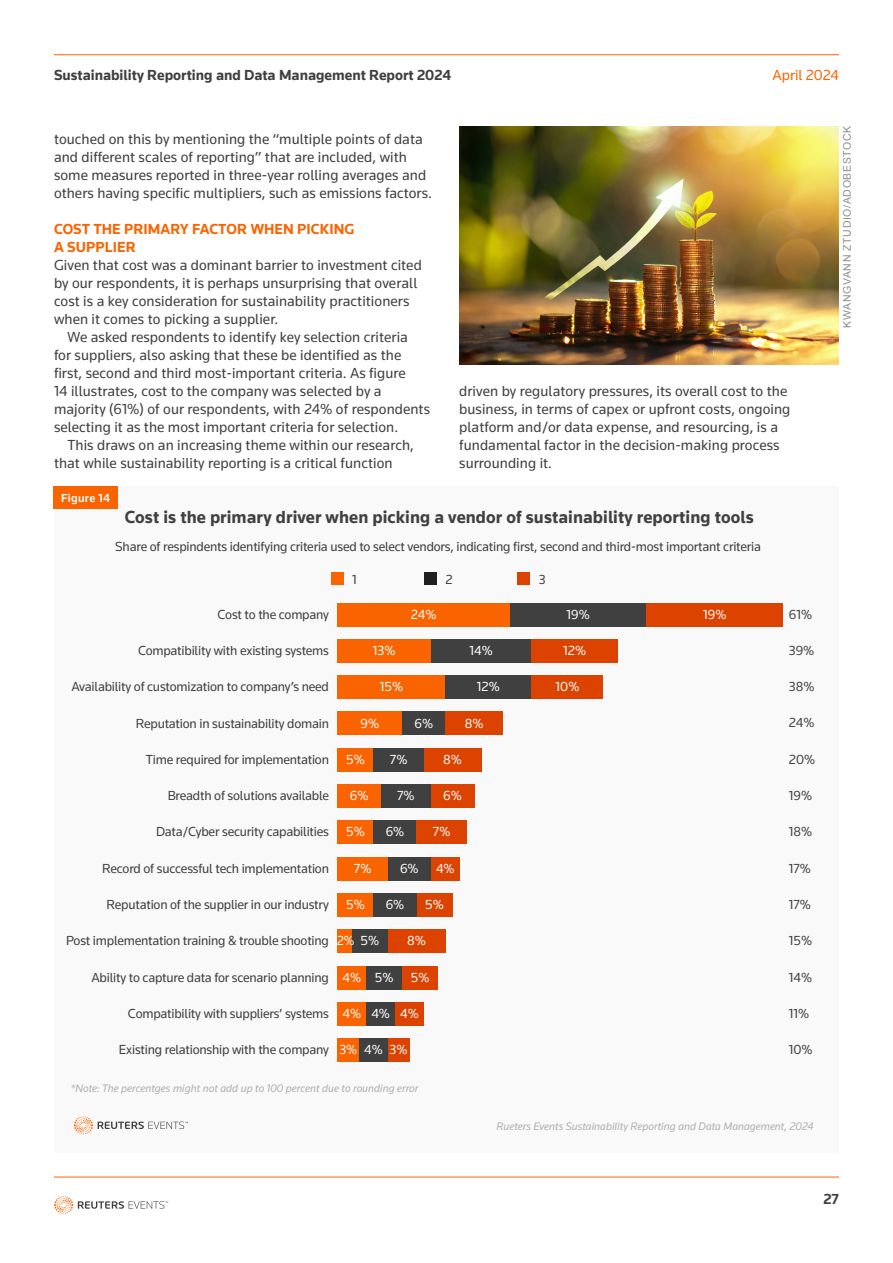
<style>
.page{position:relative;width:893px;height:1263px;background:#fff}
.page>*{position:absolute;margin:0;border:0;box-sizing:border-box;transform-origin:0 0}
.t1{font:700 18px "Knowledge 2017";letter-spacing:.005em;color:#404040}
.t2{font:15px/18px "Knowledge 2017";letter-spacing:.005em;color:#404040}
.t3{font:700 15px "Knowledge 2017";color:#404040}
.t4{font:700 15px/18px "Knowledge 2017";letter-spacing:.005em;color:#fa6400}
.t5{font:15px "Knowledge 2017";color:#fa6400}
.t6{font:13.5px "Knowledge 2017";letter-spacing:-.015em;color:#404040}
.t7{font:13.5px "Knowledge 2017";letter-spacing:.005em;color:#fff}
.t8{font:13.5px "Knowledge 2017";letter-spacing:.005em;color:#fff;scale:.95 1}
.t9{font:500 12px "Knowledge 2017";letter-spacing:.025em;color:#fff}
.t10{font:italic 11.25px "Knowledge 2017";color:#afafaf}
.t11{font:10.5px "Arial";letter-spacing:.06em;color:#8d8d8d}
</style>
<div class="page">
<hr style="left:54px;top:54px;width:785px;height:1px;background:#fa6400">
<hr style="left:54px;top:1177px;width:785px;height:1px;background:#fa6400">
<svg style="left:54px;top:1196px;width:114px;height:18px"></svg>
<div style="left:54px;top:486px;width:785px;height:666px;background:#f9f9f9"></div>
<div style="left:53px;top:486px;width:65px;height:23px;background:#fa6400"></div>
<svg style="left:74px;top:1116px;width:114px;height:18px"></svg>
<div style="left:331px;top:572px;width:12px;height:13px;background:#fa6400"></div>
<div style="left:424px;top:572px;width:13px;height:13px;background:#1f1f1f"></div>
<div style="left:517px;top:572px;width:13px;height:13px;background:#dc4300"></div>
<div style="left:510px;top:603px;width:136px;height:23px;background:#404040"></div>
<div style="left:646px;top:603px;width:137px;height:23px;background:#dc4300"></div>
<div style="left:338px;top:603px;width:172px;height:23px;background:#fa6400"></div>
<div style="left:431px;top:639px;width:101px;height:24px;background:#404040"></div>
<div style="left:532px;top:639px;width:86px;height:24px;background:#dc4300"></div>
<div style="left:338px;top:639px;width:93px;height:24px;background:#fa6400"></div>
<div style="left:445px;top:675px;width:87px;height:24px;background:#404040"></div>
<div style="left:532px;top:675px;width:71px;height:24px;background:#dc4300"></div>
<div style="left:338px;top:675px;width:107px;height:24px;background:#fa6400"></div>
<div style="left:402px;top:711px;width:43px;height:24px;background:#404040"></div>
<div style="left:445px;top:711px;width:58px;height:24px;background:#dc4300"></div>
<div style="left:338px;top:711px;width:64px;height:24px;background:#fa6400"></div>
<div style="left:373px;top:748px;width:51px;height:24px;background:#404040"></div>
<div style="left:424px;top:748px;width:57px;height:24px;background:#dc4300"></div>
<div style="left:338px;top:748px;width:35px;height:24px;background:#fa6400"></div>
<div style="left:381px;top:784px;width:50px;height:24px;background:#404040"></div>
<div style="left:431px;top:784px;width:43px;height:24px;background:#dc4300"></div>
<div style="left:338px;top:784px;width:43px;height:24px;background:#fa6400"></div>
<div style="left:373px;top:820px;width:44px;height:24px;background:#404040"></div>
<div style="left:417px;top:820px;width:50px;height:24px;background:#dc4300"></div>
<div style="left:338px;top:820px;width:35px;height:24px;background:#fa6400"></div>
<div style="left:388px;top:857px;width:43px;height:24px;background:#404040"></div>
<div style="left:431px;top:857px;width:29px;height:24px;background:#dc4300"></div>
<div style="left:338px;top:857px;width:50px;height:24px;background:#fa6400"></div>
<div style="left:373px;top:893px;width:44px;height:24px;background:#404040"></div>
<div style="left:417px;top:893px;width:35px;height:24px;background:#dc4300"></div>
<div style="left:338px;top:893px;width:35px;height:24px;background:#fa6400"></div>
<div style="left:352px;top:929px;width:36px;height:24px;background:#404040"></div>
<div style="left:388px;top:929px;width:57px;height:24px;background:#dc4300"></div>
<div style="left:338px;top:929px;width:14px;height:24px;background:#fa6400"></div>
<div style="left:366px;top:966px;width:36px;height:23px;background:#404040"></div>
<div style="left:402px;top:966px;width:36px;height:23px;background:#dc4300"></div>
<div style="left:338px;top:966px;width:28px;height:23px;background:#fa6400"></div>
<div style="left:366px;top:1002px;width:29px;height:24px;background:#404040"></div>
<div style="left:395px;top:1002px;width:29px;height:24px;background:#dc4300"></div>
<div style="left:338px;top:1002px;width:28px;height:24px;background:#fa6400"></div>
<div style="left:338px;top:1038px;width:21px;height:24px;background:#fa6400"></div>
<div style="left:359px;top:1038px;width:29px;height:24px;background:#404040"></div>
<div style="left:388px;top:1038px;width:21px;height:24px;background:#dc4300"></div>
<img style="left:459px;top:126px;width:380px;height:238px">
<p class="t3" style="left:54px;top:65px;width:399px">Sustainability Reporting and Data Management Report 2024</p>
<p class="t5" style="left:772px;top:65px;width:68px">April 2024</p>
<p class="t2" style="left:54px;top:130px;width:380px">touched on this by mentioning the “multiple points of data and different scales of reporting” that are included, with some measures reported in three-year rolling averages and others having specific multipliers, such as emissions factors.</p>
<p class="t4" style="left:54px;top:220px;width:302px">COST THE PRIMARY FACTOR WHEN PICKING<br>A SUPPLIER</p>
<p class="t2" style="left:54px;top:256px;width:369px">Given that cost was a dominant barrier to investment cited by our respondents, it is perhaps unsurprising that overall cost is a key consideration for sustainability practitioners when it comes to picking a supplier.</p>
<p class="t2" style="left:54px;top:328px;width:378px;text-indent:14px">We asked respondents to identify key selection criteria<br>for suppliers, also asking that these be identified as the first, second and third most-important criteria. As figure<br>14 illustrates, cost to the company was selected by a majority (61%) of our respondents, with 24% of respondents selecting it as the most important criteria for selection.</p>
<p class="t2" style="left:54px;top:436px;width:361px;text-indent:14px">This draws on an increasing theme within our research, that while sustainability reporting is a critical function</p>
<p class="t1" style="left:125px;top:506px;width:631px">Cost is the primary driver when picking a vendor of sustainability reporting tools</p>
<p class="t6" style="left:115px;top:538px;width:647px">Share of respindents identifying criteria used to select vendors, indicating first, second and third-most important criteria</p>
<p class="t2" style="left:459px;top:382px;width:333px">driven by regulatory pressures, its overall cost to the business, in terms of capex or upfront costs, ongoing platform and/or data expense, and resourcing, is a fundamental factor in the decision-making process surrounding it.</p>
<p class="t9" style="left:61px;top:490px;width:51px">Figure 14</p>
<p class="t6" style="left:352px;top:571px;width:6px">1</p>
<p class="t6" style="left:445px;top:571px;width:9px">2</p>
<p class="t6" style="left:539px;top:571px;width:8px">3</p>
<p class="t6" style="left:218px;top:606px;width:113px">Cost to the company</p>
<p class="t6" style="left:789px;top:606px;width:25px">61%</p>
<p class="t6" style="left:138px;top:642px;width:192px">Compatibility with existing systems</p>
<p class="t6" style="left:789px;top:642px;width:27px">39%</p>
<p class="t6" style="left:71px;top:678px;width:259px">Availability of customization to company’s need</p>
<p class="t6" style="left:789px;top:678px;width:27px">38%</p>
<p class="t6" style="left:136px;top:715px;width:195px">Reputation in sustainability domain</p>
<p class="t6" style="left:789px;top:715px;width:27px">24%</p>
<p class="t6" style="left:146px;top:751px;width:185px">Time required for implementation</p>
<p class="t6" style="left:789px;top:751px;width:28px">20%</p>
<p class="t6" style="left:168px;top:787px;width:163px">Breadth of solutions available</p>
<p class="t6" style="left:789px;top:787px;width:25px">19%</p>
<p class="t6" style="left:156px;top:824px;width:174px">Data/Cyber security capabilities</p>
<p class="t6" style="left:789px;top:823px;width:25px">18%</p>
<p class="t6" style="left:102px;top:860px;width:228px">Record of successful tech implementation</p>
<p class="t6" style="left:789px;top:860px;width:24px">17%</p>
<p class="t6" style="left:107px;top:896px;width:224px">Reputation of the supplier in our industry</p>
<p class="t6" style="left:789px;top:896px;width:24px">17%</p>
<p class="t6" style="left:66px;top:932px;width:264px">Post implementation training &amp; trouble shooting</p>
<p class="t6" style="left:789px;top:932px;width:25px">15%</p>
<p class="t6" style="left:91px;top:969px;width:239px">Ability to capture data for scenario planning</p>
<p class="t6" style="left:789px;top:969px;width:25px">14%</p>
<p class="t6" style="left:128px;top:1005px;width:203px">Compatibility with suppliers’ systems</p>
<p class="t6" style="left:789px;top:1005px;width:22px">11%</p>
<p class="t6" style="left:119px;top:1041px;width:212px">Existing relationship with the company</p>
<p class="t7" style="left:411px;top:606px;width:27px">24%</p>
<p class="t7" style="left:567px;top:606px;width:25px">19%</p>
<p class="t7" style="left:703px;top:606px;width:25px">19%</p>
<p class="t7" style="left:373px;top:642px;width:24px">13%</p>
<p class="t7" style="left:470px;top:642px;width:25px">14%</p>
<p class="t7" style="left:563px;top:642px;width:24px">12%</p>
<p class="t7" style="left:380px;top:678px;width:25px">15%</p>
<p class="t7" style="left:477px;top:678px;width:24px">12%</p>
<p class="t7" style="left:556px;top:678px;width:25px">10%</p>
<p class="t7" style="left:361px;top:715px;width:20px">9%</p>
<p class="t7" style="left:414px;top:715px;width:20px">6%</p>
<p class="t7" style="left:465px;top:715px;width:20px">8%</p>
<p class="t7" style="left:346px;top:751px;width:20px">5%</p>
<p class="t7" style="left:390px;top:751px;width:19px">7%</p>
<p class="t7" style="left:443px;top:751px;width:20px">8%</p>
<p class="t7" style="left:350px;top:787px;width:20px">6%</p>
<p class="t7" style="left:397px;top:787px;width:19px">7%</p>
<p class="t7" style="left:443px;top:787px;width:20px">6%</p>
<p class="t7" style="left:346px;top:823px;width:20px">5%</p>
<p class="t7" style="left:386px;top:823px;width:20px">6%</p>
<p class="t7" style="left:433px;top:823px;width:19px">7%</p>
<p class="t7" style="left:354px;top:860px;width:19px">7%</p>
<p class="t7" style="left:400px;top:860px;width:20px">6%</p>
<p class="t7" style="left:436px;top:860px;width:20px">4%</p>
<p class="t7" style="left:346px;top:896px;width:20px">5%</p>
<p class="t7" style="left:386px;top:896px;width:20px">6%</p>
<p class="t7" style="left:425px;top:896px;width:20px">5%</p>
<p class="t7" style="left:361px;top:932px;width:20px">5%</p>
<p class="t7" style="left:407px;top:932px;width:20px">8%</p>
<p class="t7" style="left:343px;top:969px;width:52px">4% 5%</p>
<p class="t7" style="left:411px;top:969px;width:20px">5%</p>
<p class="t7" style="left:343px;top:1005px;width:78px">4% 4% 4%</p>
<p class="t7" style="left:339px;top:1041px;width:70px">3% 4% 3%</p>
<p class="t6" style="left:789px;top:1041px;width:25px">10%</p>
<p class="t8" style="left:337px;top:932px;width:20px">2%</p>
<p class="t10" style="left:71px;top:1081px;width:349px">*Note: The percentges might not add up to 100 percent due to rounding error</p>
<p class="t10" style="left:497px;top:1119px;width:319px">Rueters Events Sustainability Reporting and Data Management, 2024</p>
<p class="t11" style="left:840px;top:328px;width:203px;rotate:-90deg">KWANGVANN ZTUDIO/ADOBESTOCK</p>
<p class="t3" style="left:823px;top:1189px;width:17px">27</p>
</div>
